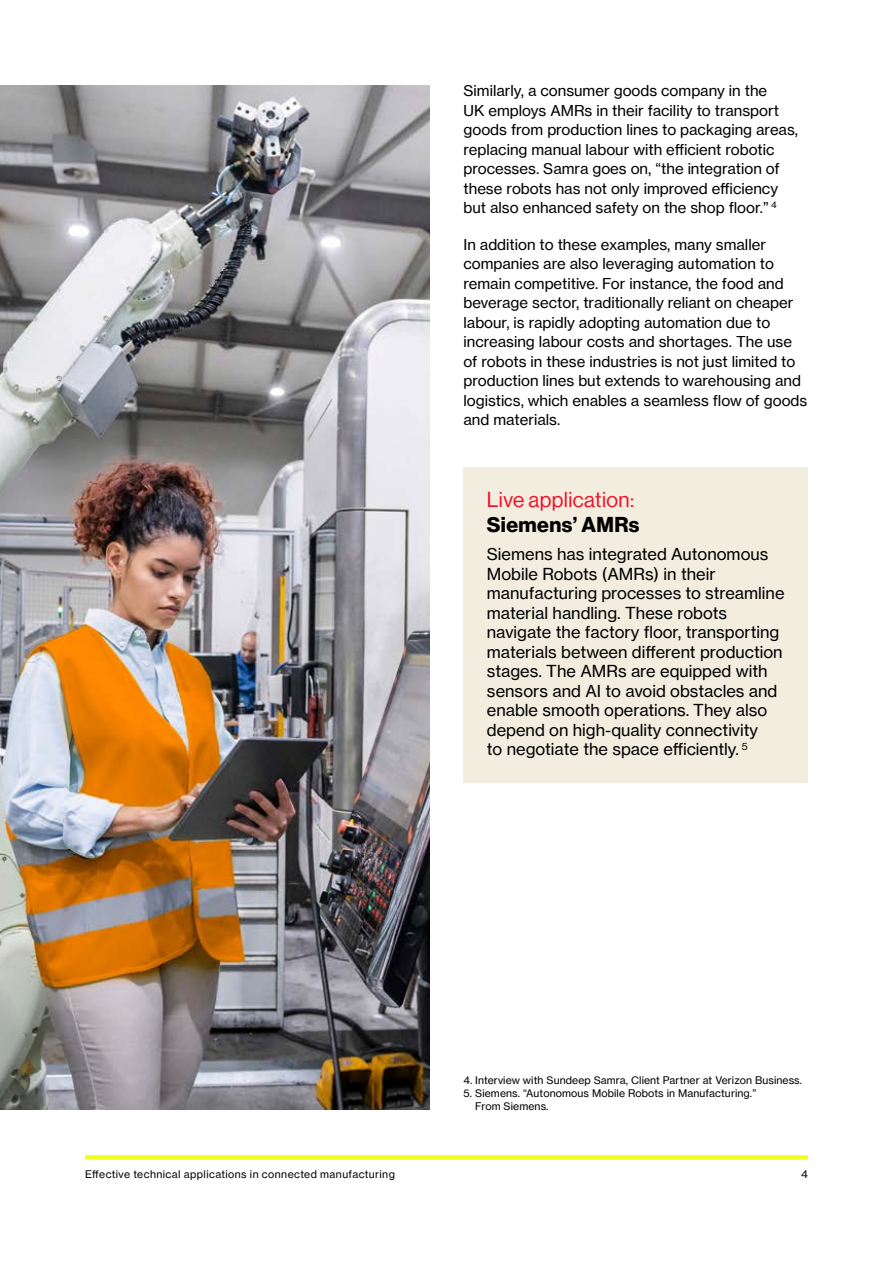
<style>
.page{position:relative;width:893px;height:1263px;background:#fff}
.page>*{position:absolute;margin:0;border:0;box-sizing:border-box;transform-origin:0 0}
.t1{font:21px "Verizon NHGDS";letter-spacing:.02em;color:#f50a23}
.t2{font:700 21px "Verizon NHGDS";letter-spacing:.02em;color:#000}
.t3{font:16.5px/19.5px "Verizon NHGTX";color:#000}
.t4{font:15px/19.5px "Verizon NHGTX";color:#000}
.t5{font:10.5px/12.6px "Verizon NHGTX";letter-spacing:.01em;color:#000}
.t6{font:10.5px "Verizon NHGTX";letter-spacing:.04em;color:#000}
</style>
<div class="page">
<div style="left:85px;top:1155px;width:723px;height:5px;background:#f5ff1e"></div>
<img style="left:0;top:85px;width:429px;height:1024px">
<div style="left:463px;top:468px;width:345px;height:315px;background:#f3ede0"></div>
<p class="t4" style="left:463px;top:81px;width:336px">Similarly, a consumer goods company in the<br>UK employs AMRs in their facility to transport goods from production lines to packaging areas, replacing manual labour with efficient robotic processes. Samra goes on, “the integration of these robots has not only improved efficiency but also enhanced safety on the shop floor.” <sup>4</sup></p>
<p class="t4" style="left:463px;top:234px;width:345px">In addition to these examples, many smaller companies are also leveraging automation to remain competitive. For instance, the food and beverage sector, traditionally reliant on cheaper labour, is rapidly adopting automation due to increasing labour costs and shortages. The use of robots in these industries is not just limited to production lines but extends to warehousing and logistics, which enables a seamless flow of goods and materials.</p>
<h1 class="t1" style="left:487px;top:487px;width:149px">Live application:</h1>
<h1 class="t2" style="left:487px;top:513px;width:154px">Siemens’ AMRs</h1>
<p class="t3" style="left:487px;top:544px;width:299px">Siemens has integrated Autonomous Mobile Robots (AMRs) in their manufacturing processes to streamline material handling. These robots navigate the factory floor, transporting materials between different production stages. The AMRs are equipped with sensors and AI to avoid obstacles and enable smooth operations. They also depend on high-quality connectivity<br>to negotiate the space efficiently. <sup>5</sup></p>
<p class="t5" style="left:463px;top:1074px;width:340px">4. Interview with Sundeep Samra, Client Partner at Verizon Business.</p>
<p class="t5" style="left:475px;top:1087px;width:283px;text-indent:-12px">5. Siemens. “Autonomous Mobile Robots in Manufacturing.”<br>From Siemens.</p>
<p class="t6" style="left:85px;top:1168px;width:311px">Effective technical applications in connected manufacturing</p>
<p class="t5" style="left:801px;top:1167px;width:8px">4</p>
</div>
